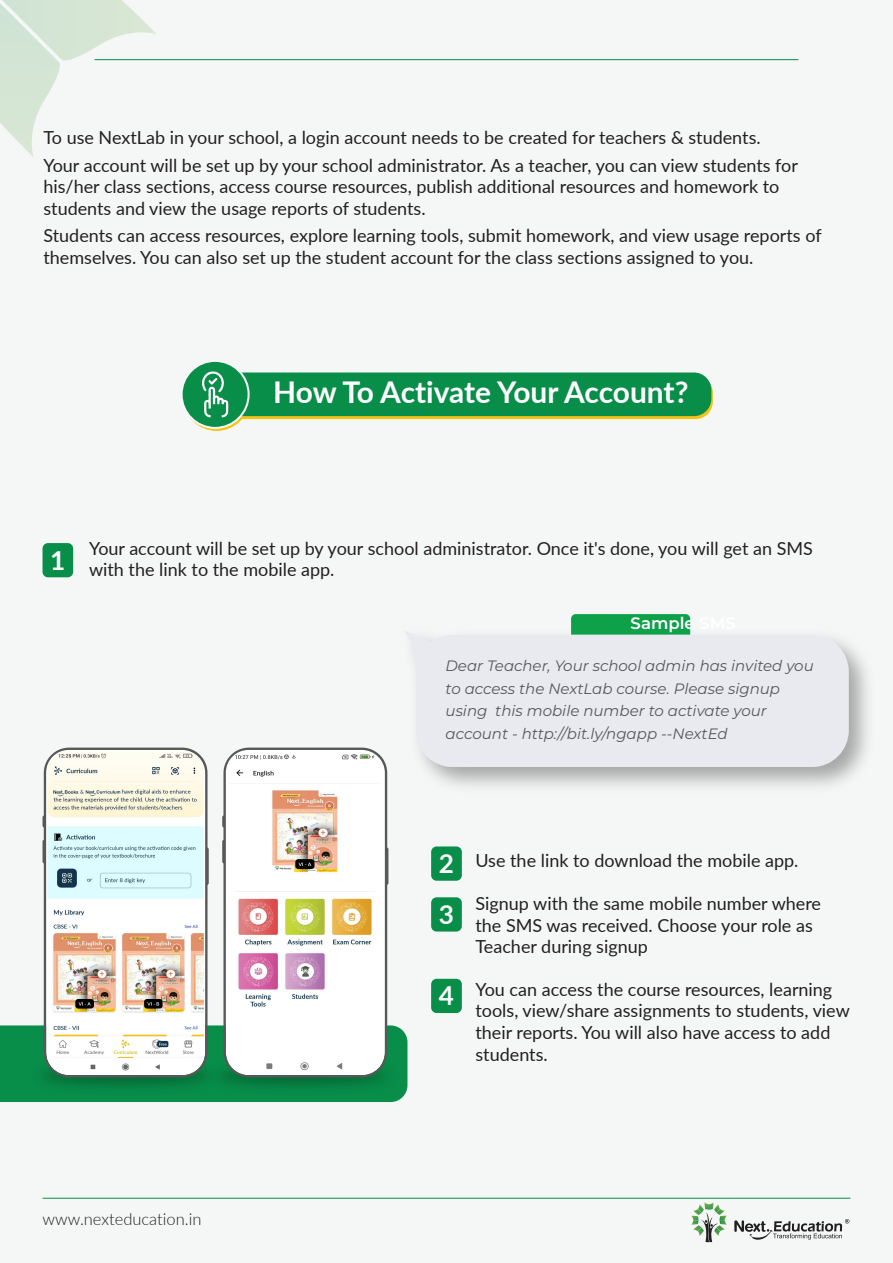
<style>
.page{position:relative;width:893px;height:1263px;background:#f5f7f7}
.page>*{position:absolute;margin:0;border:0;box-sizing:border-box;transform-origin:0 0}
.t1{font:700 30px "Lato";letter-spacing:-.005em;color:#fff}
.t2{font:700 26.1px/50.8px "Lato";color:#fff}
.t3{font:18px/21.6px "Lato";color:#231f20}
.t4{font:300 16.5px "Lato";color:#231f20}
.t5{font:100 16.5px "Montserrat";color:#fff}
.t6{font:italic 100 15px/22.5px "Montserrat";color:#57585a}
.s1{font-weight:900;font-size:52.8px;color:#f4c314}
</style>
<div class="page">
<svg style="left:0;top:0;width:157px;height:157px"></svg>
<svg style="left:691px;top:1202px;width:36px;height:40px"></svg>
<svg style="left:734px;top:1219px;width:115px;height:21px"></svg>
<hr style="left:43px;top:1198px;width:807px;height:1px;background:#088e49">
<svg style="left:192px;top:375px;width:521px;height:44px"></svg>
<svg style="left:183px;top:364px;width:67px;height:67px"></svg>
<div style="left:191px;top:372px;width:520px;height:44px;background:#088e49;border-radius:18px"></div>
<div style="left:182px;top:361px;width:67px;height:67px;background:#088e49;border-radius:50%"></div>
<div style="left:181px;top:360px;width:69px;height:69px;border:2px solid #f5f7f7;border-radius:50%"></div>
<svg style="left:202px;top:371px;width:26px;height:47px"></svg>
<hr style="left:95px;top:59px;width:703px;height:1px;background:#088e49">
<div style="left:404px;top:631px;width:445px;height:136px;background:#e9eaef"></div>
<svg style="left:571px;top:614px;width:119px;height:21px;background:#14a34e"></svg>
<div style="left:43px;top:543px;width:30px;height:34px;background:#088e49;border-radius:5px"></div>
<div style="left:431px;top:846px;width:31px;height:35px;background:#088e49;border-radius:5px"></div>
<div style="left:431px;top:897px;width:31px;height:34px;background:#088e49;border-radius:5px"></div>
<div style="left:431px;top:979px;width:31px;height:34px;background:#088e49;border-radius:5px"></div>
<img style="left:265px;top:1014px;width:143px;height:88px">
<img style="left:0;top:1014px;width:265px;height:88px">
<svg style="left:43px;top:815px;width:1px;height:12px"></svg>
<svg style="left:43px;top:840px;width:1px;height:23px"></svg>
<svg style="left:208px;top:848px;width:1px;height:37px"></svg>
<svg style="left:44px;top:748px;width:164px;height:329px"></svg>
<svg style="left:222px;top:840px;width:1px;height:23px"></svg>
<svg style="left:387px;top:847px;width:1px;height:38px"></svg>
<svg style="left:223px;top:748px;width:164px;height:329px;fill:#fff"></svg>
<p class="t3" style="left:43px;top:123px;width:756px;line-height:27.6px">To use NextLab in your school, a login account needs to be created for teachers &amp; students.<br>Your account will be set up by your school administrator. As a teacher, you can view students for</p>
<p class="t3" style="left:43px;top:175px;width:737px">his/her class sections, access course resources, publish additional resources and homework to students and view the usage reports of students.</p>
<p class="t3" style="left:43px;top:224px;width:780px">Students can access resources, explore learning tools, submit homework, and view usage reports of themselves. You can also set up the student account for the class sections assigned to you.</p>
<h1 class="t1" style="left:204px;top:370px;width:486px"><span class="s1">?</span> How To Activate Your Account?</h1>
<h2 class="t2" style="left:50px;top:534px;width:17px">1</h2>
<p class="t3" style="left:89px;top:536px;width:725px">Your account will be set up by your school administrator. Once it's done, you will get an SMS with the link to the mobile app.</p>
<p class="t5" style="left:631px;top:612px;width:107px">Sample SMS</p>
<p class="t6" style="left:446px;top:654px;width:370px">Dear Teacher, Your school admin has invited you to access the NextLab course. Please signup using this mobile number to activate your account - http://bit.ly/ngapp --NextEd</p>
<h2 class="t2" style="left:439px;top:837px;width:17px">2<br>3</h2>
<h2 class="t2" style="left:439px;top:969px;width:17px">4</h2>
<p class="t3" style="left:475px;top:849px;width:325px">Use the link to download the mobile app.</p>
<p class="t3" style="left:475px;top:892px;width:347px">Signup with the same mobile number where the SMS was received. Choose your role as<br>Teacher during signup</p>
<p class="t3" style="left:475px;top:978px;width:376px">You can access the course resources, learning tools, view/share assignments to students, view their reports. You will also have access to add students.</p>
<p class="t4" style="left:43px;top:1207px;width:160px">www.nexteducation.in</p>
</div>
